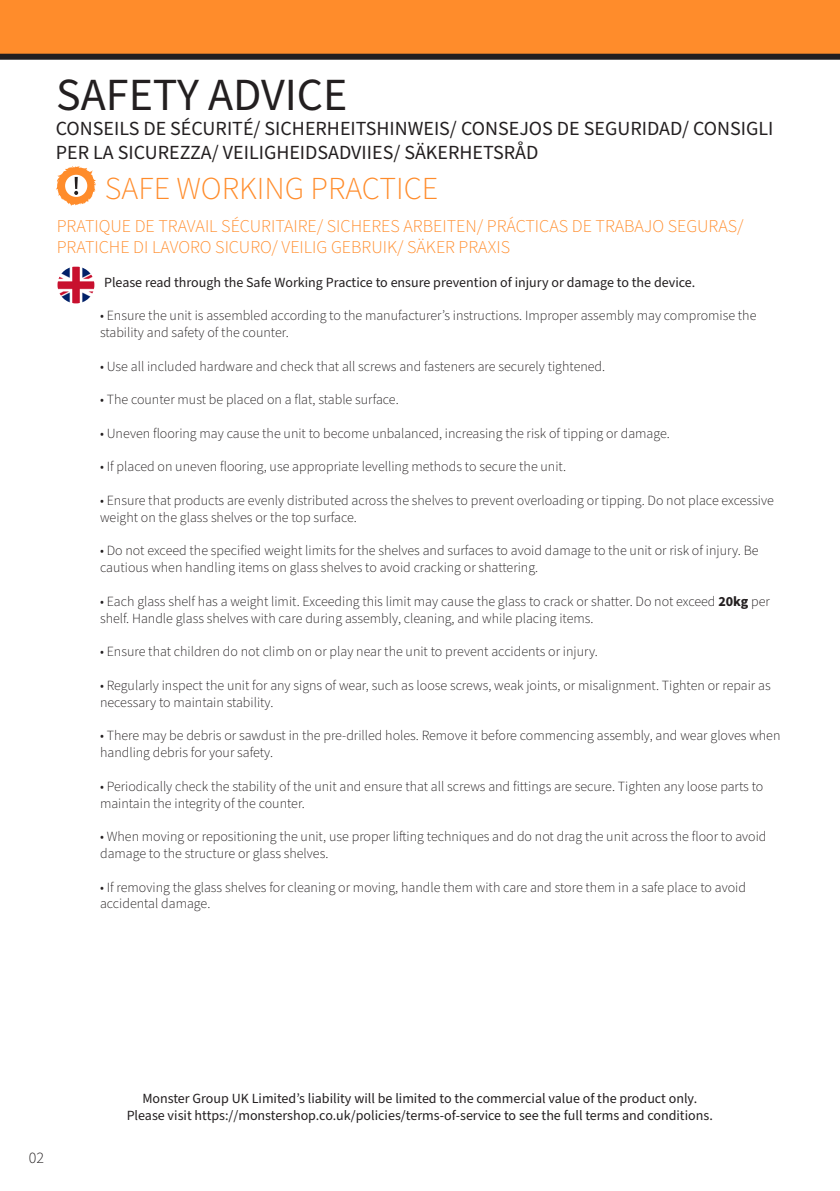
<style>
.page{position:relative;width:840px;height:1191px;background:#fff}
.page>*{position:absolute;margin:0;border:0;box-sizing:border-box;transform-origin:0 0}
.t1{font:46px "Source Sans Pro";color:#231f20}
.t2{font:300 32px "Source Sans Pro";color:#ff8c2b}
.t3{font:20px/24px "Source Sans Pro";color:#231f20}
.t4{font:300 18px/21.6px "Source Sans Pro";color:#ff8c2b}
.t5{font:300 16px "Source Sans Pro";color:#231f20}
.t6{font:300 14px/16.8px "Source Sans Pro";color:#231f20}
.t7{font:14px "Source Sans Pro";color:#231f20}
.s1{font-weight:700}
</style>
<div class="page">
<div style="left:0;top:0;width:839px;height:57px;background:#ff8c2b"></div>
<div style="left:0;top:54px;width:839px;height:6px;background:#231f20"></div>
<svg style="left:56px;top:166px;width:40px;height:40px"></svg>
<img style="left:57px;top:267px;width:37px;height:36px">
<p class="t1" style="left:56px;top:64px;width:292px">SAFETY ADVICE</p>
<p class="t3" style="left:56px;top:117px;width:718px">CONSEILS DE SÉCURITÉ/ SICHERHEITSHINWEIS/ CONSEJOS DE SEGURIDAD/ CONSIGLI<br>PER LA SICUREZZA/ VEILIGHEIDSADVIIES/ SÄKERHETSRÅD</p>
<p class="t2" style="left:105px;top:167px;width:334px">SAFE WORKING PRACTICE</p>
<p class="t4" style="left:57px;top:215px;width:688px">PRATIQUE DE TRAVAIL SÉCURITAIRE/ SICHERES ARBEITEN/ PRÁCTICAS DE TRABAJO SEGURAS/<br>PRATICHE DI LAVORO SICURO/ VEILIG GEBRUIK/ SÄKER PRAXIS</p>
<p class="t7" style="left:104px;top:272px;width:592px">Please read through the Safe Working Practice to ensure prevention of injury or damage to the device.</p>
<p class="t6" style="left:100px;top:307px;width:657px">• Ensure the unit is assembled according to the manufacturer’s instructions. Improper assembly may compromise the stability and safety of the counter.</p>
<p class="t6" style="left:100px;top:358px;width:506px">• Use all included hardware and check that all screws and fasteners are securely tightened.</p>
<p class="t6" style="left:100px;top:391px;width:300px">• The counter must be placed on a flat, stable surface.</p>
<p class="t6" style="left:100px;top:425px;width:571px">• Uneven flooring may cause the unit to become unbalanced, increasing the risk of tipping or damage.</p>
<p class="t6" style="left:100px;top:459px;width:467px">• If placed on uneven flooring, use appropriate levelling methods to secure the unit.</p>
<p class="t6" style="left:100px;top:492px;width:675px">• Ensure that products are evenly distributed across the shelves to prevent overloading or tipping. Do not place excessive weight on the glass shelves or the top surface.</p>
<p class="t6" style="left:100px;top:543px;width:659px">• Do not exceed the specified weight limits for the shelves and surfaces to avoid damage to the unit or risk of injury. Be cautious when handling items on glass shelves to avoid cracking or shattering.</p>
<p class="t6" style="left:100px;top:593px;width:671px">• Each glass shelf has a weight limit. Exceeding this limit may cause the glass to crack or shatter. Do not exceed <span class="s1">20kg</span> per shelf. Handle glass shelves with care during assembly, cleaning, and while placing items.</p>
<p class="t6" style="left:100px;top:643px;width:499px">• Ensure that children do not climb on or play near the unit to prevent accidents or injury.</p>
<p class="t6" style="left:100px;top:677px;width:671px">• Regularly inspect the unit for any signs of wear, such as loose screws, weak joints, or misalignment. Tighten or repair as necessary to maintain stability.</p>
<p class="t6" style="left:100px;top:727px;width:681px">• There may be debris or sawdust in the pre-drilled holes. Remove it before commencing assembly, and wear gloves when handling debris for your safety.</p>
<p class="t6" style="left:100px;top:778px;width:664px">• Periodically check the stability of the unit and ensure that all screws and fittings are secure. Tighten any loose parts to maintain the integrity of the counter.</p>
<p class="t6" style="left:100px;top:828px;width:667px">• When moving or repositioning the unit, use proper lifting techniques and do not drag the unit across the floor to avoid damage to the structure or glass shelves.</p>
<p class="t6" style="left:100px;top:879px;width:647px">• If removing the glass shelves for cleaning or moving, handle them with care and store them in a safe place to avoid accidental damage.</p>
<p class="t5" style="left:29px;top:1146px;width:17px">02</p>
<p class="t7" style="left:142px;top:1088px;width:556px">Monster Group UK Limited’s liability will be limited to the commercial value of the product only.</p>
<p class="t7" style="left:127px;top:1105px;width:587px">Please visit https://monstershop.co.uk/policies/terms-of-service to see the full terms and conditions.</p>
</div>
